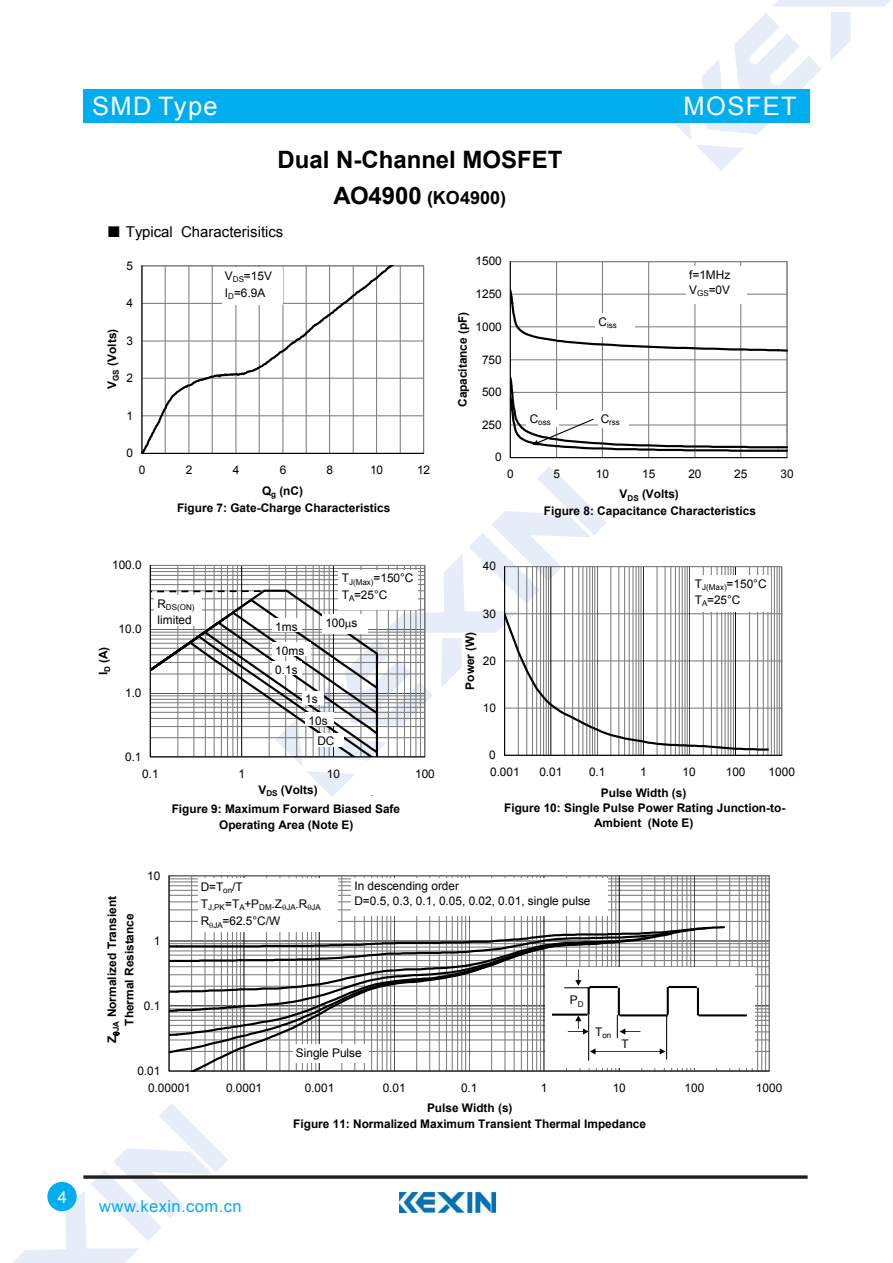
<style>
.page{position:relative;width:893px;height:1263px;background:#fff}
.page>*{position:absolute;margin:0;border:0;box-sizing:border-box;transform-origin:0 0}
.t1{font:25.5px "Arial";letter-spacing:.055em;color:#fff}
.t2{font:700 24px "Arial";color:#000}
.t3{font:700 18px "Arial";letter-spacing:.005em;color:#000}
.t4{font:16.5px "Arial";letter-spacing:.025em;color:#00adef}
.t5{font:16.5px "Arial";color:#fff}
.t6{font:15px "Arial";color:#000}
.t7{font:700 11.85px/15.3px "Arial";color:#000;text-align:center}
.t8{font:11.85px/16.5px "Arial";color:#000}
.t9{font:9px "Arial";color:#231815}
.t10{font:8.1px "Arial";color:#000}
.s1{font-size:24px}
.s2{font-family:"Sim Sun"}
</style>
<div class="page">
<svg style="left:674px;top:0;width:216px;height:170px"></svg>
<svg style="left:13px;top:1103px;width:215px;height:160px"></svg>
<div style="left:83px;top:89px;width:726px;height:34px;background:#00adef"></div>
<svg style="left:83px;top:1175px;width:725px;height:4px;background:#433f40"></svg>
<div style="left:47px;top:1182px;width:30px;height:29px;background:#00adef;border-radius:50%"></div>
<img style="left:400px;top:1193px;width:95px;height:20px">
<svg style="left:396px;top:265px;width:29px;height:189px"></svg>
<svg style="left:141px;top:265px;width:255px;height:189px"></svg>
<hr style="left:510px;top:359px;width:277px;height:1px;background:#808080">
<hr style="left:556px;top:262px;width:1px;height:196px;background:#808080">
<hr style="left:602px;top:262px;width:1px;height:196px;background:#808080">
<hr style="left:648px;top:262px;width:1px;height:196px;background:#808080">
<hr style="left:694px;top:262px;width:1px;height:196px;background:#808080">
<hr style="left:740px;top:262px;width:1px;height:196px;background:#808080">
<hr style="left:510px;top:262px;width:1px;height:196px;background:#000">
<hr style="left:510px;top:457px;width:277px;height:1px;background:#000">
<svg style="left:510px;top:289px;width:277px;height:63px"></svg>
<div style="left:595px;top:314px;width:40px;height:23px;background:#fff"></div>
<svg style="left:770px;top:566px;width:13px;height:190px"></svg>
<svg style="left:168px;top:875px;width:602px;height:197px"></svg>
<svg style="left:510px;top:376px;width:277px;height:77px"></svg>
<div style="left:222px;top:268px;width:61px;height:37px;background:#fff"></div>
<div style="left:198px;top:878px;width:140px;height:54px;background:#fff"></div>
<div style="left:545px;top:967px;width:210px;height:101px;background:#fff"></div>
<hr style="left:699px;top:1014px;width:48px;height:2px;background:#000">
<div style="left:351px;top:878px;width:257px;height:38px;background:#fff"></div>
<div style="left:686px;top:267px;width:61px;height:37px;background:#fff"></div>
<svg style="left:113px;top:1032px;width:6px;height:4px"></svg>
<svg style="left:150px;top:466px;width:620px;height:331px"></svg>
<svg style="left:169px;top:922px;width:557px;height:150px"></svg>
<h3 class="t5" style="left:58px;top:1186px;width:11px">4</h3>
<h1 class="t1" style="left:92px;top:89px;width:127px">SMD Type</h1>
<h2 class="t2" style="left:278px;top:144px;width:286px">Dual N-Channel MOSFET</h2>
<h3 class="t3" style="left:333px;top:186px;width:174px"><span class="s1">AO4900</span> (KO4900)</h3>
<p class="t6" style="left:107px;top:222px;width:178px"><span class="s2">■</span> Typical Characterisitics</p>
<p class="t8" style="left:127px;top:257px;width:8px">5</p>
<p class="t8" style="left:127px;top:295px;width:8px">4</p>
<p class="t7" style="left:105px;top:389px;width:61px;rotate:-90deg">V<sub>GS</sub> (Volts)</p>
<p class="t8" style="left:127px;top:333px;width:8px">3</p>
<p class="t8" style="left:127px;top:370px;width:8px">2</p>
<p class="t8" style="left:127px;top:407px;width:8px">1</p>
<p class="t8" style="left:127px;top:445px;width:8px">0</p>
<p class="t8" style="left:225px;top:268px;width:49px">V<sub>DS</sub>=15V<br>I<sub>D</sub>=6.9A</p>
<p class="t8" style="left:475px;top:253px;width:28px">1500</p>
<p class="t8" style="left:475px;top:286px;width:28px">1250</p>
<p class="t7" style="left:455px;top:407px;width:97px;rotate:-90deg">Capacitance (pF)</p>
<p class="t10" style="left:598px;top:320px;width:20px"><sup>C</sup>iss</p>
<p class="t8" style="left:475px;top:318px;width:28px">1000</p>
<p class="t8" style="left:482px;top:351px;width:21px">750</p>
<p class="t8" style="left:482px;top:384px;width:21px">500</p>
<p class="t8" style="left:482px;top:417px;width:21px">250</p>
<p class="t8" style="left:495px;top:449px;width:8px">0</p>
<p class="t10" style="left:530px;top:417px;width:22px"><sup>C</sup>oss</p>
<p class="t10" style="left:601px;top:417px;width:21px"><sup>C</sup>rss</p>
<h1 class="t1" style="left:684px;top:89px;width:115px">MOSFET</h1>
<p class="t8" style="left:689px;top:267px;width:43px;line-height:15px">f=1MHz<br>V<sub>GS</sub>=0V</p>
<p class="t8" style="left:139px;top:462px;width:8px">0</p>
<p class="t8" style="left:186px;top:462px;width:8px">2</p>
<p class="t8" style="left:233px;top:462px;width:8px">4</p>
<p class="t8" style="left:280px;top:462px;width:8px">6</p>
<p class="t8" style="left:326px;top:462px;width:8px">8</p>
<p class="t8" style="left:370px;top:462px;width:15px">10</p>
<p class="t8" style="left:417px;top:462px;width:15px">12</p>
<p class="t7" style="left:177px;top:483px;width:215px;line-height:16.8px">Q<sub>g</sub> (nC)<br>Figure 7: Gate-Charge Characteristics</p>
<p class="t8" style="left:112px;top:557px;width:31px">100.0</p>
<p class="t7" style="left:96px;top:675px;width:30px;rotate:-90deg">I<sub>D</sub> (A)</p>
<p class="t8" style="left:119px;top:621px;width:25px">10.0</p>
<p class="t8" style="left:125px;top:685px;width:18px">1.0</p>
<p class="t10" style="left:158px;top:602px;width:38px"><sup>R</sup>DS(ON)</p>
<p class="t8" style="left:158px;top:612px;width:36px">limited</p>
<p class="t8" style="left:125px;top:748px;width:18px">0.1</p>
<p class="t8" style="left:275px;top:618px;width:24px">1ms</p>
<p class="t8" style="left:275px;top:661px;width:24px">0.1s</p>
<p class="t8" style="left:275px;top:643px;width:30px">10ms</p>
<p class="t8" style="left:342px;top:570px;width:73px">T<sub>J(Max)</sub>=150°C<br>T<sub>A</sub>=25°C</p>
<p class="t8" style="left:325px;top:615px;width:33px">100 s</p>
<p class="t8" style="left:305px;top:688px;width:24px;line-height:21.9px">1s<br>10s</p>
<p class="t8" style="left:317px;top:733px;width:19px">DC</p>
<p class="t8" style="left:142px;top:765px;width:18px">0.1</p>
<p class="t8" style="left:239px;top:765px;width:8px">1</p>
<p class="t8" style="left:327px;top:765px;width:15px">10</p>
<p class="t8" style="left:415px;top:765px;width:21px">100</p>
<p class="t7" style="left:258px;top:783px;width:61px">V<sub>DS</sub> (Volts)</p>
<p class="t9" style="left:371px;top:787px;width:4px">.</p>
<p class="t7" style="left:172px;top:802px;width:230px">Figure 9: Maximum Forward Biased Safe<br>Operating Area (Note E)</p>
<p class="t8" style="left:507px;top:466px;width:8px">0</p>
<p class="t8" style="left:553px;top:466px;width:8px">5</p>
<p class="t8" style="left:596px;top:466px;width:15px">10</p>
<p class="t8" style="left:642px;top:466px;width:15px">15</p>
<p class="t8" style="left:688px;top:466px;width:15px">20</p>
<p class="t8" style="left:734px;top:466px;width:15px">25</p>
<p class="t8" style="left:780px;top:466px;width:15px">30</p>
<p class="t7" style="left:544px;top:486px;width:213px;line-height:16.8px">V<sub>DS</sub> (Volts)<br>Figure 8: Capacitance Characteristics</p>
<p class="t8" style="left:483px;top:558px;width:15px">40</p>
<p class="t8" style="left:483px;top:605px;width:15px">30</p>
<p class="t7" style="left:463px;top:690px;width:60px;rotate:-90deg">Power (W)</p>
<p class="t8" style="left:483px;top:652px;width:15px">20</p>
<p class="t8" style="left:483px;top:700px;width:15px">10</p>
<p class="t8" style="left:489px;top:747px;width:8px">0</p>
<p class="t8" style="left:695px;top:575px;width:73px">T<sub>J(Max)</sub>=150°C<br>T<sub>A</sub>=25°C</p>
<p class="t8" style="left:490px;top:764px;width:31px">0.001</p>
<p class="t8" style="left:539px;top:764px;width:25px">0.01</p>
<p class="t8" style="left:589px;top:764px;width:18px">0.1</p>
<p class="t8" style="left:640px;top:764px;width:8px">1</p>
<p class="t8" style="left:682px;top:764px;width:15px">10</p>
<p class="t8" style="left:726px;top:764px;width:21px">100</p>
<p class="t8" style="left:768px;top:764px;width:28px">1000</p>
<p class="t7" style="left:504px;top:785px;width:283px">Pulse Width (s)<br>Figure 10: Single Pulse Power Rating Junction-to-<br>Ambient (Note E)</p>
<p class="t7" style="left:104px;top:1043px;width:148px;line-height:17.2px;rotate:-90deg">Z <sub>JA</sub> Normalized Transient<br>Thermal Resistance</p>
<p class="t8" style="left:147px;top:867px;width:15px">10</p>
<p class="t8" style="left:154px;top:933px;width:8px">1</p>
<p class="t8" style="left:144px;top:997px;width:18px">0.1</p>
<p class="t8" style="left:137px;top:1063px;width:25px">0.01</p>
<p class="t8" style="left:201px;top:878px;width:43px">D=T<sub>on</sub>/T</p>
<p class="t10" style="left:201px;top:902px;width:122px"><sup>T</sup>J,PK<sup>=T</sup>A<sup>+P</sup>DM<sup>.Z</sup> JA<sup>.R</sup> JA</p>
<p class="t8" style="left:201px;top:913px;width:81px">R <sub>JA</sub>=62.5°C/W</p>
<p class="t8" style="left:354px;top:878px;width:238px;line-height:15px">In descending order<br>D=0.5, 0.3, 0.1, 0.05, 0.02, 0.01, single pulse</p>
<p class="t8" style="left:296px;top:1045px;width:67px">Single Pulse</p>
<p class="t8" style="left:570px;top:992px;width:15px">P<sub>D</sub></p>
<p class="t10" style="left:595px;top:1030px;width:18px"><sup>T</sup>on</p>
<p class="t8" style="left:621px;top:1036px;width:9px">T</p>
<p class="t8" style="left:148px;top:1079px;width:44px">0.00001</p>
<p class="t8" style="left:226px;top:1079px;width:38px">0.0001</p>
<p class="t8" style="left:305px;top:1079px;width:31px">0.001</p>
<p class="t8" style="left:383px;top:1079px;width:25px">0.01</p>
<p class="t8" style="left:461px;top:1079px;width:18px">0.1</p>
<p class="t8" style="left:541px;top:1079px;width:8px">1</p>
<p class="t8" style="left:613px;top:1079px;width:15px">10</p>
<p class="t8" style="left:684px;top:1079px;width:21px">100</p>
<p class="t8" style="left:756px;top:1079px;width:28px">1000</p>
<p class="t7" style="left:293px;top:1101px;width:354px">Pulse Width (s)<br>Figure 11: Normalized Maximum Transient Thermal Impedance</p>
<h3 class="t4" style="left:99px;top:1196px;width:144px">www.kexin.com.cn</h3>
</div>
